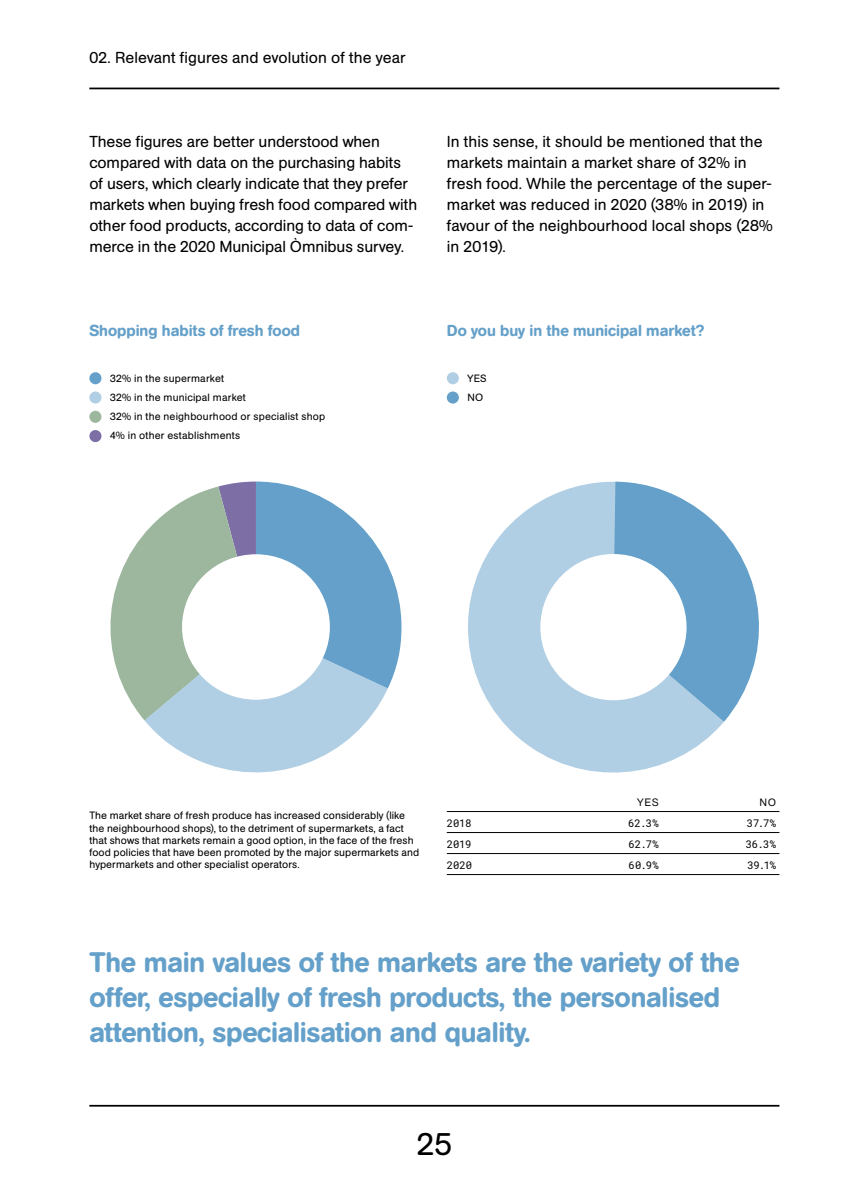
<style>
.page{position:relative;width:844px;height:1191px;background:#fff}
.page>*{position:absolute;margin:0;border:0;box-sizing:border-box;transform-origin:0 0}
.t1{font:31.5px "AG Book Rounded Std";color:#000}
.t2{font:500 28px/35px "AG Book Rounded Std";letter-spacing:-.01em;color:#64a0c9}
.t3{font:15.75px/21px "AG Book Rounded Std";color:#000}
.t4{font:500 15.75px "AG Book Rounded Std";color:#64a0c9}
.t5{font:10.5px/12.2px "AG Book Rounded Std";letter-spacing:.01em;color:#000}
.t6{font:10.5px "Roboto Mono";letter-spacing:-.01em;color:#000}
.t7{font:10.5px "Helvetica Now Text";color:#000}
</style>
<div class="page">
<hr style="left:89px;top:1104px;width:690px;height:2px;background:#000">
<hr style="left:89px;top:88px;width:690px;height:1px;background:#000">
<hr style="left:446px;top:811px;width:333px;height:1px;background:#000">
<hr style="left:446px;top:832px;width:333px;height:1px;background:#000">
<hr style="left:446px;top:853px;width:333px;height:1px;background:#000">
<hr style="left:446px;top:874px;width:333px;height:1px;background:#000">
<div style="left:446px;top:391px;width:13px;height:12px;background:#64a0c9;border-radius:50%"></div>
<svg style="left:446px;top:372px;width:13px;height:12px"></svg>
<div style="left:89px;top:372px;width:12px;height:12px;background:#64a0c9;border-radius:50%"></div>
<div style="left:89px;top:411px;width:12px;height:12px;background:#9db79e;border-radius:50%"></div>
<svg style="left:89px;top:391px;width:12px;height:12px"></svg>
<div style="left:89px;top:430px;width:12px;height:12px;background:#7d6ea5;border-radius:50%"></div>
<svg style="left:468px;top:481px;width:255px;height:292px;fill:#b1cfe4"></svg>
<svg style="left:613px;top:482px;width:146px;height:240px"></svg>
<div style="left:540px;top:554px;width:146px;height:146px;background:#fff;border-radius:50%"></div>
<svg style="left:110px;top:481px;width:291px;height:292px"></svg>
<div style="left:182px;top:554px;width:148px;height:145px;background:#fff;border-radius:50%"></div>
<p class="t3" style="left:89px;top:47px;width:318px">02. Relevant figures and evolution of the year</p>
<p class="t3" style="left:89px;top:131px;width:329px">These figures are better understood when compared with data on the purchasing habits of users, which clearly indicate that they prefer markets when buying fresh food compared with other food products, according to data of com&shy;merce in the 2020 Municipal Òmnibus survey.</p>
<p class="t3" style="left:446px;top:131px;width:327px">In this sense, it should be mentioned that the markets maintain a market share of 32% in fresh food. While the percentage of the super&shy;market was reduced in 2020 (38% in 2019) in favour of the neighbourhood local shops (28% in 2019).</p>
<p class="t4" style="left:89px;top:321px;width:212px">Shopping habits of fresh food</p>
<p class="t4" style="left:446px;top:321px;width:259px">Do you buy in the municipal market?</p>
<p class="t5" style="left:110px;top:372px;width:116px">32% in the supermarket</p>
<p class="t5" style="left:110px;top:388px;width:217px;line-height:19.2px">32% in the municipal market<br>32% in the neighbourhood or specialist shop<br>4% in other establishments</p>
<p class="t5" style="left:467px;top:372px;width:21px">YES</p>
<p class="t5" style="left:467px;top:391px;width:17px">NO</p>
<p class="t5" style="left:89px;top:809px;width:331px">The market share of fresh produce has increased considerably (like the neighbourhood shops), to the detriment of supermarkets, a fact that shows that markets remain a good option, in the face of the fresh food policies that have been promoted by the major supermarkets and hypermarkets and other specialist operators.</p>
<p class="t7" style="left:636px;top:794px;width:23px">YES</p>
<p class="t7" style="left:759px;top:794px;width:18px">NO</p>
<p class="t6" style="left:446px;top:816px;width:26px">2018</p>
<p class="t6" style="left:628px;top:816px;width:32px">62.3%</p>
<p class="t6" style="left:746px;top:816px;width:31px">37.7%</p>
<p class="t6" style="left:446px;top:837px;width:26px">2019</p>
<p class="t6" style="left:628px;top:837px;width:32px">62.7%</p>
<p class="t6" style="left:745px;top:837px;width:32px">36.3%</p>
<p class="t6" style="left:446px;top:858px;width:27px">2020</p>
<p class="t6" style="left:628px;top:858px;width:32px">60.9%</p>
<p class="t6" style="left:747px;top:858px;width:30px">39.1%</p>
<h2 class="t2" style="left:89px;top:945px;width:651px">The main values of the markets are the variety of the offer, especially of fresh products, the personalised attention, specialisation and quality.</h2>
<h1 class="t1" style="left:417px;top:1126px;width:36px">25</h1>
</div>
